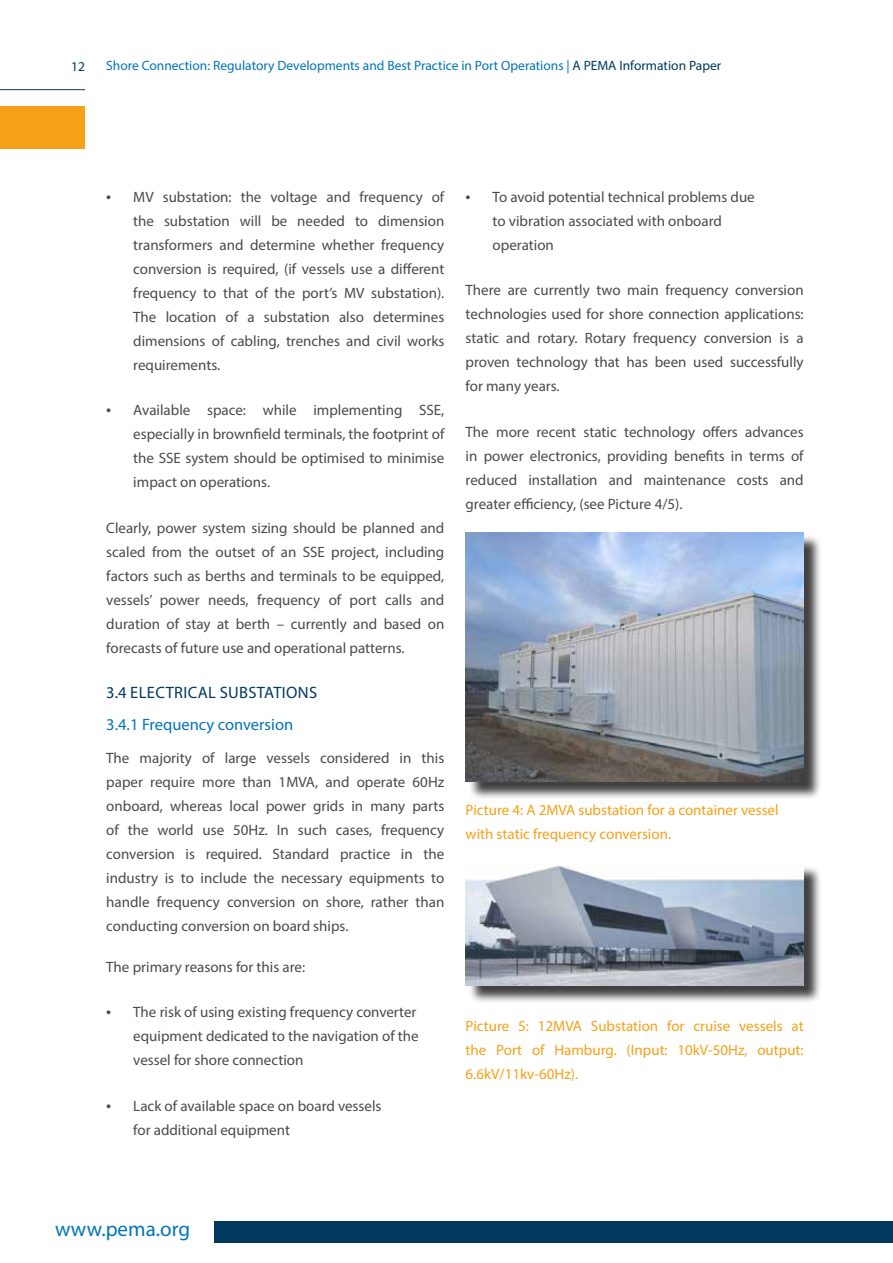
<style>
.page{position:relative;width:893px;height:1263px;background:#fff}
.page>*{position:absolute;margin:0;border:0;box-sizing:border-box;transform-origin:0 0}
.t1{font:21px "Myriad Pro";color:#0074bb}
.t2{font:16.5px "Myriad Pro";letter-spacing:.02em;color:#003a60}
.t3{font:16.5px "Myriad Pro";color:#0074bb}
.t4{font:15px/24px "Myriad Pro";color:#4a4a49;text-align:justify}
.t5{font:15px/24px "Myriad Pro";color:#f6a118}
.t6{font:13.5px "Myriad Pro";color:#0074bb}
.t7{font:13.5px "Myriad Pro";color:#003a60}
.s1{color:#003a60}
.s2{font-size:18px}
</style>
<div class="page">
<div style="left:215px;top:1221px;width:678px;height:21px;background:#003a60"></div>
<div style="left:0;top:106px;width:85px;height:43px;background:#f6a118"></div>
<hr style="left:0;top:89px;width:85px;height:1px;background:#003a60">
<div style="left:468px;top:535px;width:355px;height:265px;background:#000;opacity:.75"></div>
<img style="left:466px;top:532px;width:338px;height:249px">
<div style="left:468px;top:865px;width:355px;height:139px;background:#000;opacity:.75"></div>
<img style="left:466px;top:863px;width:338px;height:122px">
<p class="t7" style="left:71px;top:58px;width:15px">12</p>
<p class="t6" style="left:106px;top:57px;width:616px">Shore Connection: Regulatory Developments and Best Practice in Port Operations | <span class="s1">A PEMA Information Paper</span></p>
<p class="t4" style="left:133px;top:185px;width:313px;text-indent:-27px"><span class="s2">•</span> MV substation: the voltage and frequency of the substation will be needed to dimension transformers and determine whether frequency conversion is required, (if vessels use a different frequency to that of the port’s MV substation).<br>The location of a substation also determines dimensions of cabling, trenches and civil works requirements.</p>
<p class="t4" style="left:133px;top:398px;width:313px;text-indent:-27px"><span class="s2">•</span> Available space: while implementing SSE, especially in brownfield terminals, the footprint of the SSE system should be optimised to minimise impact on operations.</p>
<p class="t4" style="left:106px;top:515px;width:340px">Clearly, power system sizing should be planned and scaled from the outset of an SSE project, including factors such as berths and terminals to be equipped, vessels’ power needs, frequency of port calls and duration of stay at berth – currently and based on forecasts of future use and operational patterns.</p>
<p class="t2" style="left:106px;top:682px;width:212px">3.4 ELECTRICAL SUBSTATIONS</p>
<p class="t3" style="left:106px;top:715px;width:188px">3.4.1 Frequency conversion</p>
<p class="t4" style="left:106px;top:746px;width:340px">The majority of large vessels considered in this paper require more than 1MVA, and operate 60Hz onboard, whereas local power grids in many parts of the world use 50Hz. In such cases, frequency conversion is required. Standard practice in the industry is to include the necessary equipments to handle frequency conversion on shore, rather than conducting conversion on board ships.</p>
<p class="t4" style="left:106px;top:955px;width:200px">The primary reasons for this are:</p>
<p class="t4" style="left:133px;top:1000px;width:287px;text-align:left;text-indent:-27px"><span class="s2">•</span> The risk of using existing frequency converter equipment dedicated to the navigation of the vessel for shore connection</p>
<p class="t4" style="left:133px;top:1093px;width:250px;text-indent:-27px"><span class="s2">•</span> Lack of available space on board vessels for additional equipment</p>
<p class="t4" style="left:493px;top:185px;width:264px;text-align:left;text-indent:-27px"><span class="s2">•</span> To avoid potential technical problems due to vibration associated with onboard operation</p>
<p class="t4" style="left:466px;top:278px;width:340px">There are currently two main frequency conversion technologies used for shore connection applications: static and rotary. Rotary frequency conversion is a proven technology that has been used successfully for many years.</p>
<p class="t4" style="left:466px;top:419px;width:340px">The more recent static technology offers advances in power electronics, providing benefits in terms of reduced installation and maintenance costs and greater efficiency, (see Picture 4/5).</p>
<p class="t5" style="left:466px;top:798px;width:315px">Picture 4: A 2MVA substation for a container vessel with static frequency conversion.</p>
<p class="t5" style="left:466px;top:1014px;width:340px;text-align:justify">Picture 5: 12MVA Substation for cruise vessels at the Port of Hamburg. (Input: 10kV-50Hz, output:<br>6.6kV/11kv-60Hz).</p>
<h1 class="t1" style="left:55px;top:1216px;width:136px">www.pema.org</h1>
</div>
